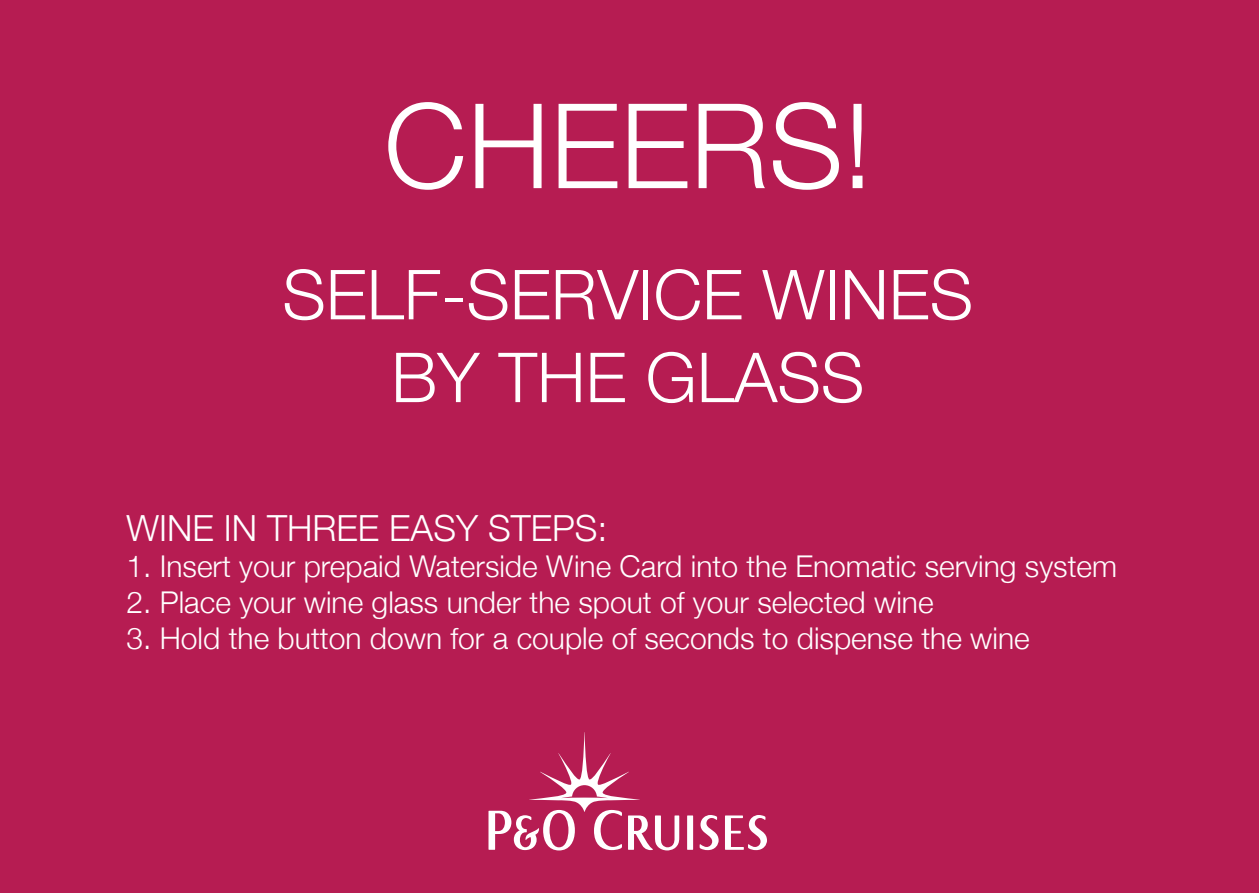
<style>
.page{position:relative;width:1259px;height:893px;background:#b61c52}
.page>*{position:absolute;margin:0;border:0;box-sizing:border-box;transform-origin:0 0}
.t1{font:300 117.9px "Helvetica Neue";color:#fff}
.t2{font:300 69px/82.8px "Helvetica Neue";color:#fff;text-align:center}
.t3{font:300 36px "Helvetica Neue";color:#fff}
.t4{font:300 30px "Helvetica Neue";color:#fff}
</style>
<div class="page">
<div style="left:687px;top:815px;width:6px;height:35px;background:#fff"></div>
<svg style="left:725px;top:815px;width:42px;height:35px"></svg>
<svg style="left:699px;top:815px;width:19px;height:35px"></svg>
<svg style="left:488px;top:732px;width:191px;height:118px"></svg>
<h1 class="t1" style="left:384px;top:51px;width:489px">CHEERS!</h1>
<h2 class="t2" style="left:282px;top:249px;width:692px">SELF-SERVICE WINES<br>BY THE GLASS</h2>
<p class="t3" style="left:126px;top:499px;width:482px">WINE IN THREE EASY STEPS:</p>
<p class="t4" style="left:126px;top:542px;width:992px">1. Insert your prepaid Waterside Wine Card into the Enomatic serving system</p>
<p class="t4" style="left:126px;top:578px;width:808px">2. Place your wine glass under the spout of your selected wine</p>
<p class="t4" style="left:126px;top:614px;width:904px">3. Hold the button down for a couple of seconds to dispense the wine</p>
</div>
